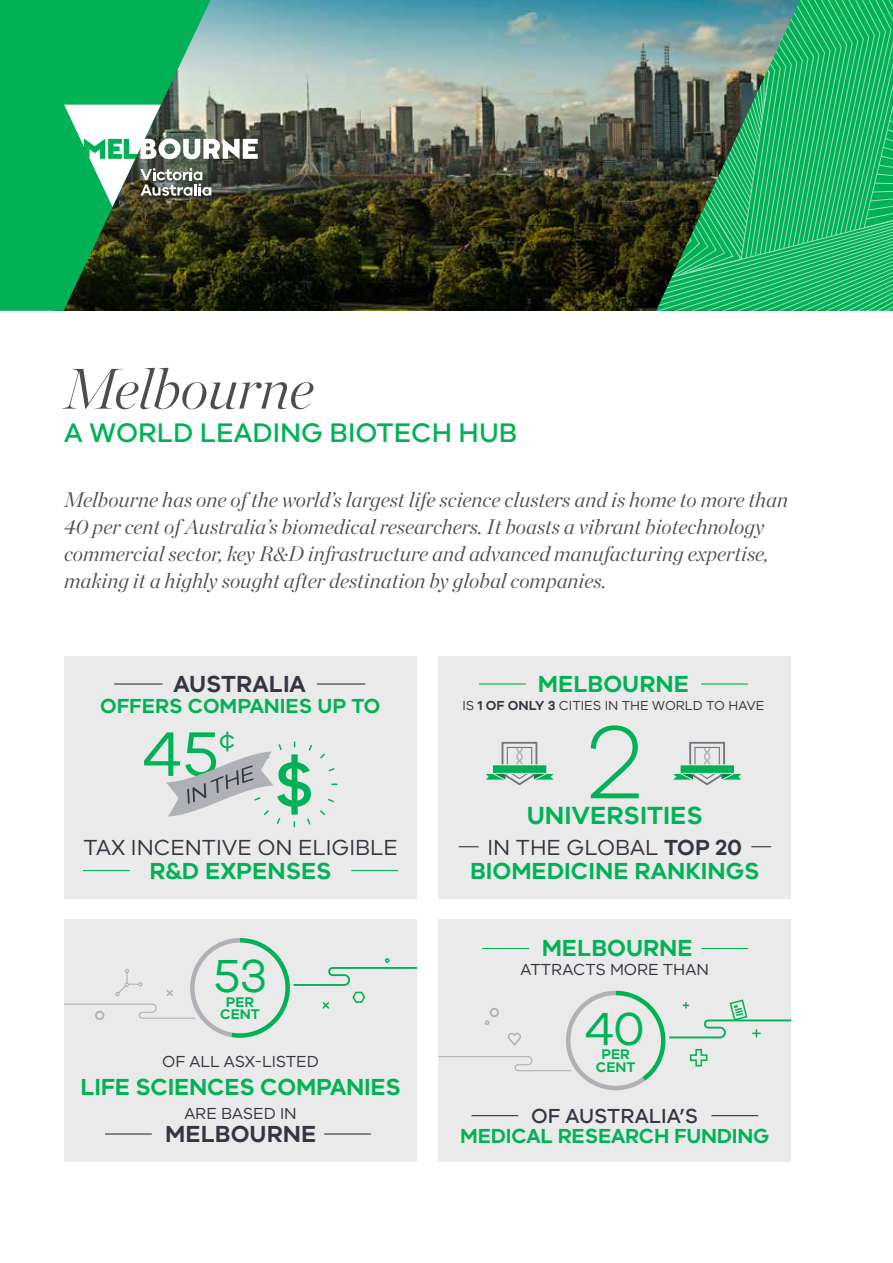
<style>
.page{position:relative;width:893px;height:1263px;background:#fff}
.page>*{position:absolute;margin:0;border:0;box-sizing:border-box;transform-origin:0 0}
.t1{font:300 107.1px "VIC";color:#00b156}
.t2{font:500 69.15px "VIC";color:#00b156}
.t3{font:64.95px "VIC";color:#00b156}
.t4{font:italic 200 57px "Chronicle Display";letter-spacing:-.01em;color:#4d4d4f}
.t5{font:47.85px "VIC";color:#00b156}
.t6{font:500 27.75px "VIC";color:#00b156}
.t7{font:26.25px "VIC";color:#00b156;scale:1.13 1}
.t8{font:600 25.65px "VIC";color:#00b156}
.t9{font:600 24px "VIC";color:#00b156}
.t10{font:600 24px "VIC";color:#343741}
.t11{font:22.5px "VIC";color:#343741}
.t12{font:italic 300 21px/27px "Chronicle Display";color:#4d4d4f}
.t13{font:600 21px "VIC";letter-spacing:-.01em;color:#00b156}
.t14{font:500 21px "VIC";color:#343741}
.t15{font:16.5px "VIC";color:#343741}
.t16{font:600 14.4px/12.9px "VIC";color:#00b156;text-align:center}
.t17{font:13.5px "VIC";color:#343741}
.s1{font-weight:600}
</style>
<div class="page">
<img style="left:216px;top:225px;width:440px;height:86px">
<img style="left:216px;top:0;width:440px;height:225px">
<svg style="left:0;top:0;width:216px;height:311px;background:#129049"></svg>
<svg style="left:656px;top:0;width:237px;height:311px;background:#32a26a"></svg>
<img style="left:64px;top:105px;width:194px;height:102px">
<div style="left:64px;top:656px;width:353px;height:242px;background:#e9eae9"></div>
<hr style="left:252px;top:784px;width:85px;height:1px;background:#00b156">
<hr style="left:294px;top:742px;width:1px;height:85px;background:#00b156">
<svg style="left:166px;top:743px;width:170px;height:83px"></svg>
<hr style="left:114px;top:683px;width:48px;height:2px;background:#343741">
<hr style="left:317px;top:683px;width:48px;height:2px;background:#343741">
<hr style="left:83px;top:870px;width:47px;height:1px;background:#00b156">
<hr style="left:351px;top:870px;width:47px;height:1px;background:#00b156">
<div style="left:64px;top:919px;width:353px;height:243px;background:#e9eae9"></div>
<svg style="left:64px;top:938px;width:353px;height:100px"></svg>
<hr style="left:105px;top:1133px;width:47px;height:1px;background:#343741">
<hr style="left:324px;top:1133px;width:47px;height:1px;background:#343741">
<div style="left:438px;top:656px;width:353px;height:242px;background:#e9eae9"></div>
<hr style="left:479px;top:683px;width:47px;height:2px;background:#00b156">
<hr style="left:701px;top:683px;width:47px;height:2px;background:#00b156">
<svg style="left:459px;top:846px;width:20px;height:1px"></svg>
<svg style="left:751px;top:846px;width:20px;height:1px"></svg>
<svg style="left:485px;top:741px;width:69px;height:45px"></svg>
<div style="left:492px;top:765px;width:55px;height:8px;background:#00b156"></div>
<div style="left:492px;top:764px;width:55px;height:10px;border:1px solid #e9eae9"></div>
<svg style="left:673px;top:741px;width:69px;height:45px"></svg>
<div style="left:680px;top:765px;width:54px;height:8px;background:#00b156"></div>
<div style="left:680px;top:764px;width:55px;height:10px;border:1px solid #e9eae9"></div>
<div style="left:438px;top:919px;width:353px;height:243px;background:#e9eae9"></div>
<hr style="left:482px;top:948px;width:47px;height:1px;background:#00b156">
<hr style="left:701px;top:948px;width:47px;height:1px;background:#00b156">
<svg style="left:438px;top:990px;width:353px;height:101px"></svg>
<hr style="left:711px;top:1115px;width:47px;height:1px;background:#343741">
<hr style="left:471px;top:1115px;width:47px;height:1px;background:#343741">
<h3 class="t4" style="left:64px;top:344px;width:251px">Melbourne</h3>
<h3 class="t6" style="left:64px;top:416px;width:455px">A WORLD LEADING BIOTECH HUB</h3>
<p class="t12" style="left:64px;top:484px;width:725px">Melbourne has one of the world’s largest life science clusters and is home to more than 40 per cent of Australia’s biomedical researchers. It boasts a vibrant biotechnology commercial sector, key R&amp;D infrastructure and advanced manufacturing expertise, making it a highly sought after destination by global companies.</p>
<p class="t10" style="left:173px;top:670px;width:134px">AUSTRALIA</p>
<p class="t13" style="left:100px;top:693px;width:282px">OFFERS COMPANIES UP TO</p>
<p class="t7" style="left:219px;top:723px;width:17px">¢</p>
<h3 class="t3" style="left:142px;top:715px;width:79px">45</h3>
<h2 class="t2" style="left:273px;top:743px;width:43px">$</h2>
<p class="t11" style="left:83px;top:834px;width:316px">TAX INCENTIVE ON ELIGIBLE</p>
<p class="t9" style="left:149px;top:856px;width:184px">R&amp;D EXPENSES</p>
<h3 class="t5" style="left:214px;top:948px;width:55px">53</h3>
<p class="t16" style="left:220px;top:995px;width:41px">PER<br>CENT</p>
<p class="t15" style="left:162px;top:1051px;width:158px">OF ALL ASX-LISTED</p>
<p class="t9" style="left:80px;top:1072px;width:322px">LIFE SCIENCES COMPANIES</p>
<p class="t15" style="left:184px;top:1104px;width:114px">ARE BASED IN</p>
<p class="t10" style="left:165px;top:1120px;width:153px">MELBOURNE</p>
<p class="t9" style="left:538px;top:670px;width:153px">MELBOURNE</p>
<p class="t17" style="left:462px;top:697px;width:304px">IS <span class="s1">1 OF ONLY 3</span> CITIES IN THE WORLD TO HAVE</p>
<h1 class="t1" style="left:587px;top:698px;width:56px">2</h1>
<p class="t8" style="left:527px;top:799px;width:178px">UNIVERSITIES</p>
<p class="t11" style="left:487px;top:833px;width:256px">IN THE GLOBAL <span class="s1">TOP 20</span></p>
<p class="t9" style="left:470px;top:856px;width:291px">BIOMEDICINE RANKINGS</p>
<p class="t9" style="left:542px;top:933px;width:153px">MELBOURNE</p>
<p class="t15" style="left:521px;top:959px;width:190px">ATTRACTS MORE THAN</p>
<h3 class="t5" style="left:585px;top:1000px;width:62px">40</h3>
<p class="t16" style="left:596px;top:1047px;width:41px">PER<br>CENT</p>
<p class="t14" style="left:531px;top:1103px;width:168px">OF AUSTRALIA’S</p>
<p class="t13" style="left:460px;top:1123px;width:311px">MEDICAL RESEARCH FUNDING</p>
</div>
